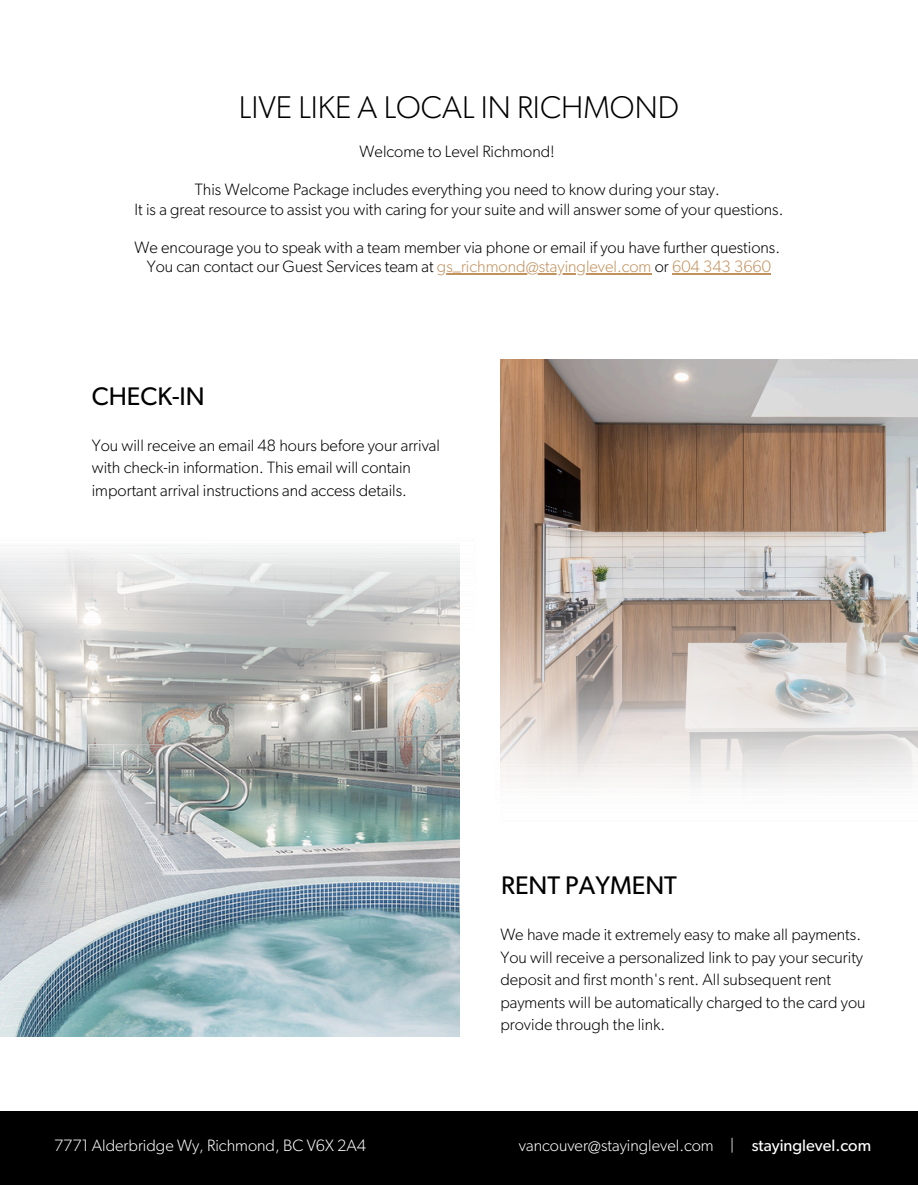
<style>
.page{position:relative;width:918px;height:1188px;background:#fff}
.page>*{position:absolute;margin:0;border:0;box-sizing:border-box;transform-origin:0 0}
.t1{font:300 31.5px "Gibson";color:#000}
.t2{font:25.5px "Gibson";color:#000}
.t3{font:300 16.5px/22.5px "Gibson";color:#000}
.t4{font:300 16.5px "Gibson";color:#c2925e}
.t5{font:300 16.5px "Gibson";color:#fff}
.t6{font:16.5px "Gibson";color:#fff}
.s1{color:#000}
</style>
<div class="page">
<hr style="left:437px;top:273px;width:214px;height:1px;background:#c2925e">
<hr style="left:672px;top:273px;width:99px;height:1px;background:#c2925e">
<div style="left:0;top:1112px;width:918px;height:73px;background:#000"></div>
<img style="left:500px;top:360px;width:418px;height:109px">
<img style="left:500px;top:469px;width:418px;height:18px">
<img style="left:500px;top:487px;width:418px;height:301px">
<img style="left:0;top:982px;width:459px;height:54px">
<img style="left:0;top:545px;width:460px;height:437px">
<h1 class="t1" style="left:239px;top:93px;width:442px">LIVE LIKE A LOCAL IN RICHMOND</h1>
<p class="t3" style="left:360px;top:141px;width:197px">Welcome to Level Richmond!</p>
<p class="t3" style="left:195px;top:180px;width:526px">This Welcome Package includes everything you need to know during your stay.</p>
<p class="t3" style="left:135px;top:199px;width:650px">It is a great resource to assist you with caring for your suite and will answer some of your questions.</p>
<p class="t3" style="left:135px;top:237px;width:647px">We encourage you to speak with a team member via phone or email if you have further questions.</p>
<p class="t4" style="left:147px;top:259px;width:626px"><span class="s1">You can contact our Guest Services team at</span> gs_richmond@stayinglevel.com <span class="s1">or</span> 604 343 3660</p>
<p class="t2" style="left:92px;top:385px;width:115px">CHECK-IN</p>
<p class="t3" style="left:92px;top:435px;width:350px">You will receive an email 48 hours before your arrival with check-in information. This email will contain important arrival instructions and access details.</p>
<p class="t2" style="left:501px;top:874px;width:177px">RENT PAYMENT</p>
<h2 class="t3" style="left:500px;top:924px;width:367px">We have made it extremely easy to make all payments.<br>You will receive a personalized link to pay your security deposit and first month's rent. All subsequent rent payments will be automatically charged to the card you provide through the link.</h2>
<p class="t5" style="left:54px;top:1138px;width:314px">7771 Alderbridge Wy, Richmond, BC V6X 2A4</p>
<p class="t5" style="left:519px;top:1138px;width:217px">vancouver@stayinglevel.com |</p>
<p class="t6" style="left:752px;top:1138px;width:121px">stayinglevel.com</p>
</div>
